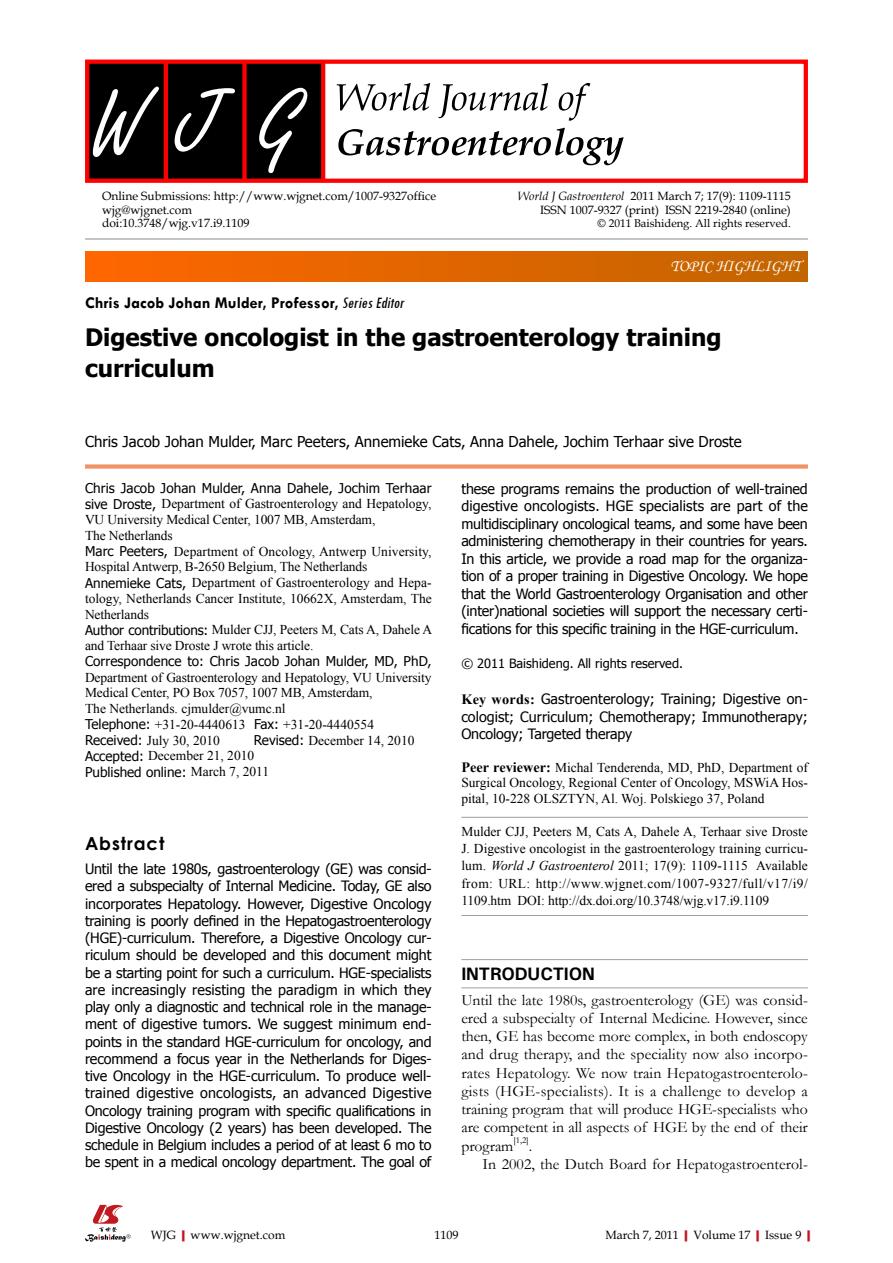
<style>
.page{position:relative;width:893px;height:1263px;background:#fff}
.page>*{position:absolute;margin:0;border:0;box-sizing:border-box;transform-origin:0 0}
.t1{font:700 24px/31.5px "Tahoma";color:#000}
.t2{font:700 18px "Univers";letter-spacing:-.01em;color:#000}
.t3{font:700 18px "Century Gothic";letter-spacing:.05em;color:#000}
.t4{font:700 16.5px "Tw Cen";color:#000}
.t5{font:16.5px "Monotype Corsiva";color:#fff}
.t6{font:15.75px/18.3px "Garamond";letter-spacing:-.005em;color:#000;text-align:justify}
.t7{font:15px "Tahoma";color:#000}
.t8{font:14.25px/17.2px "Tahoma";letter-spacing:-.015em;color:#000;text-align:justify}
.t9{font:13.5px/15.8px "Times New Roman";letter-spacing:-.005em;color:#000}
.t10{font:13.5px "Tahoma";letter-spacing:.005em;color:#000}
.t11{font:12.75px "Tahoma";color:#000}
.t12{font:12px/13.5px "Book Antiqua";color:#000;text-align:right}
.t13{font:11.25px "Book Antiqua";color:#000}
.t14{font:9.15px "Garamond";color:#000}
.s1{font-weight:400;font-style:italic;font-stretch:condensed}
.s2{font-style:italic}
.s3{font-family:"Tahoma"}
.s4{font-family:"Times New Roman";font-weight:700}
.s5{font-weight:700;font-size:14.25px}
.s6{font-family:"Times New Roman"}
.s7{font-weight:700;color:#c01920}
</style>
<div class="page">
<div style="left:85px;top:464px;width:723px;height:5px;background:#f19465"></div>
<div style="left:85px;top:252px;width:723px;height:29px;background:linear-gradient(to right,#f60,#c16500)"></div>
<hr style="left:85px;top:239px;width:723px;height:1px;background:#898989">
<div style="left:87px;top:61px;width:236px;height:121px;background:#000"></div>
<hr style="left:164px;top:61px;width:4px;height:121px;background:#f00">
<div style="left:242px;top:61px;width:5px;height:121px;background:#f00"></div>
<hr style="left:321px;top:61px;width:4px;height:121px;background:#f00">
<div style="left:85px;top:60px;width:723px;height:123px;border:4px solid #f00"></div>
<svg style="left:259px;top:88px;width:48px;height:85px"></svg>
<svg style="left:175px;top:88px;width:60px;height:64px"></svg>
<svg style="left:93px;top:87px;width:66px;height:70px"></svg>
<svg style="left:337px;top:83px;width:253px;height:38px"></svg>
<svg style="left:338px;top:128px;width:286px;height:37px"></svg>
<svg style="left:85px;top:1205px;width:46px;height:37px"></svg>
<hr style="left:461px;top:959px;width:347px;height:1px;background:#9f9fa0">
<hr style="left:461px;top:988px;width:347px;height:1px;background:#9f9fa0">
<hr style="left:461px;top:817px;width:347px;height:1px;background:#9f9fa0">
<hr style="left:461px;top:915px;width:347px;height:1px;background:#9f9fa0">
<p class="t12" style="left:102px;top:189px;width:336px;text-align:left">Online Submissions: http://www.wjgnet.com/1007-9327office wjg@wjgnet.com<br>doi:10.3748/wjg.v17.i9.1109</p>
<p class="t4" style="left:85px;top:293px;width:324px">Chris Jacob Johan Mulder, Professor, <span class="s1">SeriesEditor</span></p>
<p class="t12" style="left:518px;top:189px;width:275px"><span class="s2">World J Gastroenterol</span> 2011 March 7; 17(9): 1109-1115<br>ISSN 1007-9327 (print) ISSN 2219-2840 (online)</p>
<p class="t13" style="left:598px;top:215px;width:195px">© 2011 Baishideng. All rights reserved.</p>
<p class="t5" style="left:670px;top:256px;width:132px">TOPIC HIGHLIGHT</p>
<h1 class="t1" style="left:85px;top:320px;width:638px">Digestive oncologist in the gastroenterology training curriculum</h1>
<p class="t7" style="left:85px;top:432px;width:658px">Chris Jacob Johan Mulder, Marc Peeters, Annemieke Cats, Anna Dahele, Jochim Terhaar sive Droste</p>
<p class="t10" style="left:85px;top:479px;width:348px">Chris Jacob Johan Mulder, Anna Dahele, Jochim Terhaar</p>
<p class="t9" style="left:85px;top:496px;width:349px"><span class="s3">sive Droste,</span> Department of Gastroenterology and Hepatology, VU University Medical Center, 1007 MB, Amsterdam,<br>The Netherlands<br><span class="s3">Marc Peeters,</span> Department of Oncology, Antwerp University, Hospital Antwerp, B-2650 Belgium, The Netherlands <span class="s3">Annemieke Cats,</span> Department of Gastroenterology and Hepa&shy;tology, Netherlands Cancer Institute, 10662X, Amsterdam, The Netherlands<br><span class="s3">Author contributions:</span> Mulder CJJ, Peeters M, Cats A, Dahele A and Terhaar sive Droste J wrote this article.</p>
<p class="t10" style="left:85px;top:652px;width:348px">Correspondence to: Chris Jacob Johan Mulder, MD, PhD,</p>
<p class="t9" style="left:85px;top:669px;width:348px">Department of Gastroenterology and Hepatology, VU University Medical Center, PO Box 7057, 1007 MB, Amsterdam,<br>The Netherlands. cjmulder@vumc.nl<br><span class="s3">Telephone:</span> +31-20-4440613 <span class="s3">Fax:</span> +31-20-4440554<br><span class="s3">Received:</span> July 30, 2010</p>
<p class="t8" style="left:461px;top:479px;width:348px">these programs remains the production of well-trained digestive oncologists. HGE specialists are part of the multidisciplinary oncological teams, and some have been administering chemotherapy in their countries for years.<br>In this article, we provide a road map for the organiza&shy;tion of a proper training in Digestive Oncology. We hope that the World Gastroenterology Organisation and other (inter)national societies will support the necessary certi&shy;fications for this specific training in the HGE-curriculum.</p>
<p class="t11" style="left:461px;top:654px;width:223px">© 2011 Baishideng. All rights reserved.</p>
<p class="t8" style="left:461px;top:689px;width:348px"><span class="s4">Key words:</span> Gastroenterology; Training; Digestive on&shy;cologist; Curriculum; Chemotherapy; Immunotherapy; Oncology; Targeted therapy</p>
<p class="t9" style="left:461px;top:759px;width:348px;text-align:justify"><span class="s5">Peer reviewer:</span> Michal Tenderenda, MD, PhD, Department of Surgical Oncology, Regional Center of Oncology, MSWiA Hos&shy;pital, 10-228 OLSZTYN, Al. Woj. Polskiego 37, Poland</p>
<p class="t9" style="left:461px;top:822px;width:348px;line-height:17.2px;text-align:justify">Mulder CJJ, Peeters M, Cats A, Dahele A, Terhaar sive Droste J. Digestive oncologist in the gastroenterology training curricu&shy;lum. <span class="s2">World J Gastroenterol</span> 2011; 17(9): 1109-1115 Available from: URL: http://www.wjgnet.com/1007-9327/full/v17/i9/ 1109.htm DOI: http://dx.doi.org/10.3748/wjg.v17.i9.1109</p>
<p class="t9" style="left:85px;top:732px;width:331px;text-indent:169px"><span class="s3">Revised:</span> December 14, 2010<br><span class="s3">Accepted:</span> December 21, 2010</p>
<p class="t10" style="left:85px;top:763px;width:186px">Published online: <span class="s6">March 7, 2011</span></p>
<p class="t3" style="left:85px;top:830px;width:81px">Abstract</p>
<p class="t8" style="left:85px;top:859px;width:348px">Until the late 1980s, gastroenterology (GE) was consid&shy;ered a subspecialty of Internal Medicine. Today, GE also incorporates Hepatology. However, Digestive Oncology training is poorly defined in the Hepatogastroenterology (HGE)-curriculum. Therefore, a Digestive Oncology cur&shy;riculum should be developed and this document might be a starting point for such a curriculum. HGE-specialists are increasingly resisting the paradigm in which they play only a diagnostic and technical role in the manage&shy;ment of digestive tumors. We suggest minimum end&shy;points in the standard HGE-curriculum for oncology, and recommend a focus year in the Netherlands for Diges&shy;tive Oncology in the HGE-curriculum. To produce well&shy;trained digestive oncologists, an advanced Digestive Oncology training program with specific qualifications in Digestive Oncology (2 years) has been developed. The schedule in Belgium includes a period of at least 6 mo to be spent in a medical oncology department. The goal of</p>
<p class="t2" style="left:461px;top:962px;width:135px">INTRODUCTION</p>
<p class="t6" style="left:461px;top:990px;width:348px">Until the late 1980s, gastroenterology (GE) was consid&shy;ered a subspecialty of Internal Medicine. However, since then, GE has become more complex, in both endoscopy and drug therapy, and the speciality now also incorpo&shy;rates Hepatology. We now train Hepatogastroenterolo&shy;gists (HGE-specialists). It is a challenge to develop a training program that will produce HGE-specialists who are competent in all aspects of HGE by the end of their program</p>
<p class="t14" style="left:513px;top:1134px;width:17px">[1,2]</p>
<p class="t6" style="left:483px;top:1136px;width:327px;text-indent:46px">.<br>In 2002, the Dutch Board for Hepatogastroenterol-</p>
<p class="t12" style="left:151px;top:1227px;width:136px">WJG<span class="s7">|</span>www.wjgnet.com</p>
<p class="t12" style="left:434px;top:1227px;width:25px">1109</p>
<p class="t12" style="left:605px;top:1227px;width:212px">March 7, 2011<span class="s7">|</span>Volume 17<span class="s7">|</span>Issue 9<span class="s7">|</span></p>
</div>
